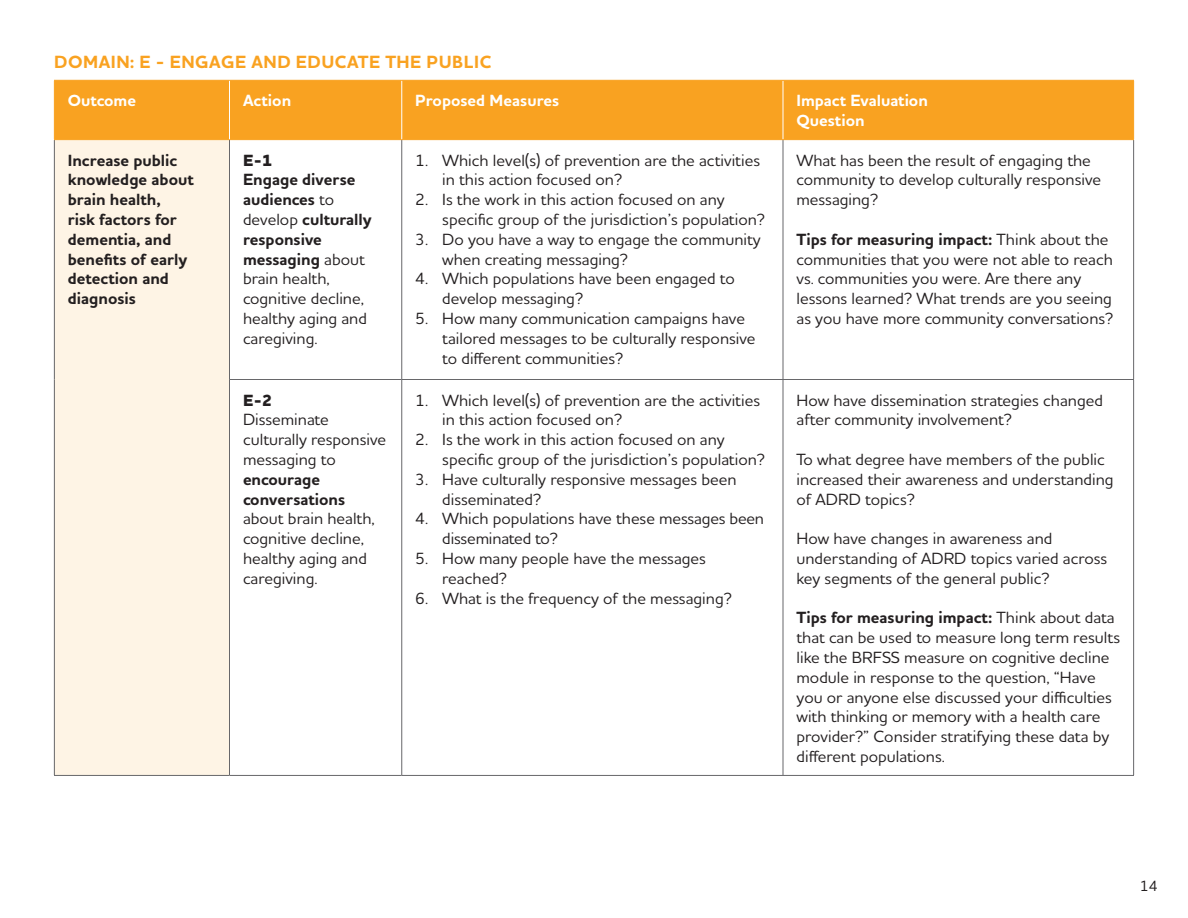
<style>
.page{position:relative;width:1188px;height:918px;background:#fff}
.page>*{position:absolute;margin:0;border:0;box-sizing:border-box;transform-origin:0 0}
.t1{font:700 18px "Houschka Alt Pro";letter-spacing:.03em;color:#f9a221}
.t2{font:500 16.5px/19.8px "Houschka Alt Pro";color:#231f20}
.t3{font:700 16.5px/19.8px "Houschka Alt Pro";color:#231f20}
.t4{font:700 16.5px "Houschka Alt Pro";color:#fff}
.t5{font:800 16.5px "Houschka Alt Pro";color:#231f20}
.t6{font:500 15px "Houschka Alt Pro";color:#231f20}
.s1{font-weight:700}
</style>
<div class="page">
<div style="left:55px;top:81px;width:1078px;height:58px;background:#f9a221"></div>
<div style="left:54px;top:140px;width:176px;height:635px;background:#fef4e5"></div>
<hr style="left:229px;top:81px;width:1px;height:58px;background:#fff">
<hr style="left:401px;top:81px;width:1px;height:58px;background:#fff">
<hr style="left:783px;top:81px;width:1px;height:58px;background:#fff">
<hr style="left:54px;top:140px;width:1px;height:240px;background:#67676a">
<hr style="left:229px;top:140px;width:1px;height:239px;background:#67676a">
<hr style="left:401px;top:140px;width:1px;height:239px;background:#67676a">
<hr style="left:783px;top:140px;width:1px;height:239px;background:#67676a">
<hr style="left:1133px;top:140px;width:1px;height:239px;background:#67676a">
<hr style="left:54px;top:379px;width:1px;height:396px;background:#67676a">
<hr style="left:229px;top:379px;width:173px;height:1px;background:#67676a">
<hr style="left:229px;top:380px;width:1px;height:395px;background:#67676a">
<hr style="left:402px;top:379px;width:381px;height:1px;background:#67676a">
<hr style="left:401px;top:380px;width:1px;height:395px;background:#67676a">
<hr style="left:783px;top:379px;width:351px;height:1px;background:#67676a">
<hr style="left:783px;top:380px;width:1px;height:395px;background:#67676a">
<hr style="left:1133px;top:380px;width:1px;height:395px;background:#67676a">
<hr style="left:54px;top:775px;width:176px;height:1px;background:#67676a">
<hr style="left:230px;top:775px;width:172px;height:1px;background:#67676a">
<hr style="left:402px;top:775px;width:381px;height:1px;background:#67676a">
<hr style="left:783px;top:775px;width:351px;height:1px;background:#67676a">
<hr style="left:54px;top:80px;width:176px;height:1px;background:#f9a221">
<hr style="left:54px;top:81px;width:1px;height:58px;background:#f9a221">
<hr style="left:230px;top:80px;width:172px;height:1px;background:#f9a221">
<hr style="left:402px;top:80px;width:381px;height:1px;background:#f9a221">
<hr style="left:783px;top:80px;width:351px;height:1px;background:#f9a221">
<hr style="left:1133px;top:81px;width:1px;height:58px;background:#f9a221">
<hr style="left:54px;top:139px;width:176px;height:1px;background:#f9a221">
<hr style="left:230px;top:139px;width:172px;height:1px;background:#f9a221">
<hr style="left:402px;top:139px;width:381px;height:1px;background:#f9a221">
<hr style="left:783px;top:139px;width:351px;height:1px;background:#f9a221">
<p class="t1" style="left:54px;top:50px;width:439px">DOMAIN: E - ENGAGE AND EDUCATE THE PUBLIC</p>
<p class="t4" style="left:68px;top:90px;width:70px">Outcome</p>
<p class="t4" style="left:243px;top:90px;width:50px">Action</p>
<p class="t4" style="left:415px;top:90px;width:146px">Proposed Measures</p>
<p class="t4" style="left:796px;top:90px;width:133px">Impact Evaluation</p>
<p class="t4" style="left:796px;top:110px;width:70px">Question</p>
<p class="t3" style="left:68px;top:150px;width:128px">Increase public knowledge about brain health,<br>risk factors for dementia, and benefits of early detection and diagnosis</p>
<p class="t5" style="left:243px;top:149px;width:31px">E-1</p>
<p class="t2" style="left:442px;top:150px;width:319px;text-indent:-27px">1. Which level(s) of prevention are the activities in this action focused on?</p>
<p class="t2" style="left:442px;top:189px;width:324px;text-indent:-27px">2. Is the work in this action focused on any specific group of the jurisdiction’s population?</p>
<p class="t2" style="left:442px;top:229px;width:320px;text-indent:-27px">3. Do you have a way to engage the community when creating messaging?</p>
<p class="t2" style="left:442px;top:269px;width:294px;text-indent:-27px">4. Which populations have been engaged to develop messaging?</p>
<p class="t2" style="left:442px;top:308px;width:315px;text-indent:-27px">5. How many communication campaigns have tailored messages to be culturally responsive to different communities?</p>
<p class="t2" style="left:796px;top:150px;width:306px">What has been the result of engaging the community to develop culturally responsive messaging?</p>
<p class="t2" style="left:796px;top:229px;width:318px"><span class="s1">Tips for measuring impact:</span> Think about the communities that you were not able to reach vs. communities you were. Are there any lessons learned? What trends are you seeing as you have more community conversations?</p>
<p class="t2" style="left:243px;top:170px;width:130px"><span class="s1">Engage diverse audiences</span> to develop <span class="s1">culturally responsive messaging</span> about brain health, cognitive decline, healthy aging and caregiving.</p>
<p class="t5" style="left:243px;top:389px;width:31px">E-2</p>
<p class="t2" style="left:243px;top:409px;width:145px">Disseminate culturally responsive messaging to <span class="s1">encourage conversations </span>about brain health, cognitive decline, healthy aging and caregiving.</p>
<p class="t2" style="left:442px;top:390px;width:319px;text-indent:-27px">1. Which level(s) of prevention are the activities in this action focused on?</p>
<p class="t2" style="left:442px;top:429px;width:324px;text-indent:-27px">2. Is the work in this action focused on any specific group of the jurisdiction’s population?</p>
<p class="t2" style="left:442px;top:469px;width:296px;text-indent:-27px">3. Have culturally responsive messages been disseminated?</p>
<p class="t2" style="left:442px;top:508px;width:323px;text-indent:-27px">4. Which populations have these messages been disseminated to?</p>
<p class="t2" style="left:442px;top:548px;width:265px;text-indent:-27px">5. How many people have the messages reached?</p>
<p class="t2" style="left:415px;top:588px;width:318px">6. What is the frequency of the messaging?</p>
<p class="t2" style="left:796px;top:390px;width:308px">How have dissemination strategies changed after community involvement?</p>
<p class="t2" style="left:796px;top:449px;width:319px">To what degree have members of the public increased their awareness and understanding of ADRD topics?</p>
<p class="t2" style="left:796px;top:528px;width:312px">How have changes in awareness and understanding of ADRD topics varied across key segments of the general public?</p>
<p class="t2" style="left:796px;top:607px;width:325px"><span class="s1">Tips for measuring impact:</span> Think about data that can be used to measure long term results like the BRFSS measure on cognitive decline module in response to the question, “Have you or anyone else discussed your difficulties with thinking or memory with a health care provider?” Consider stratifying these data by different populations.</p>
<p class="t6" style="left:1140px;top:877px;width:20px">14</p>
</div>
